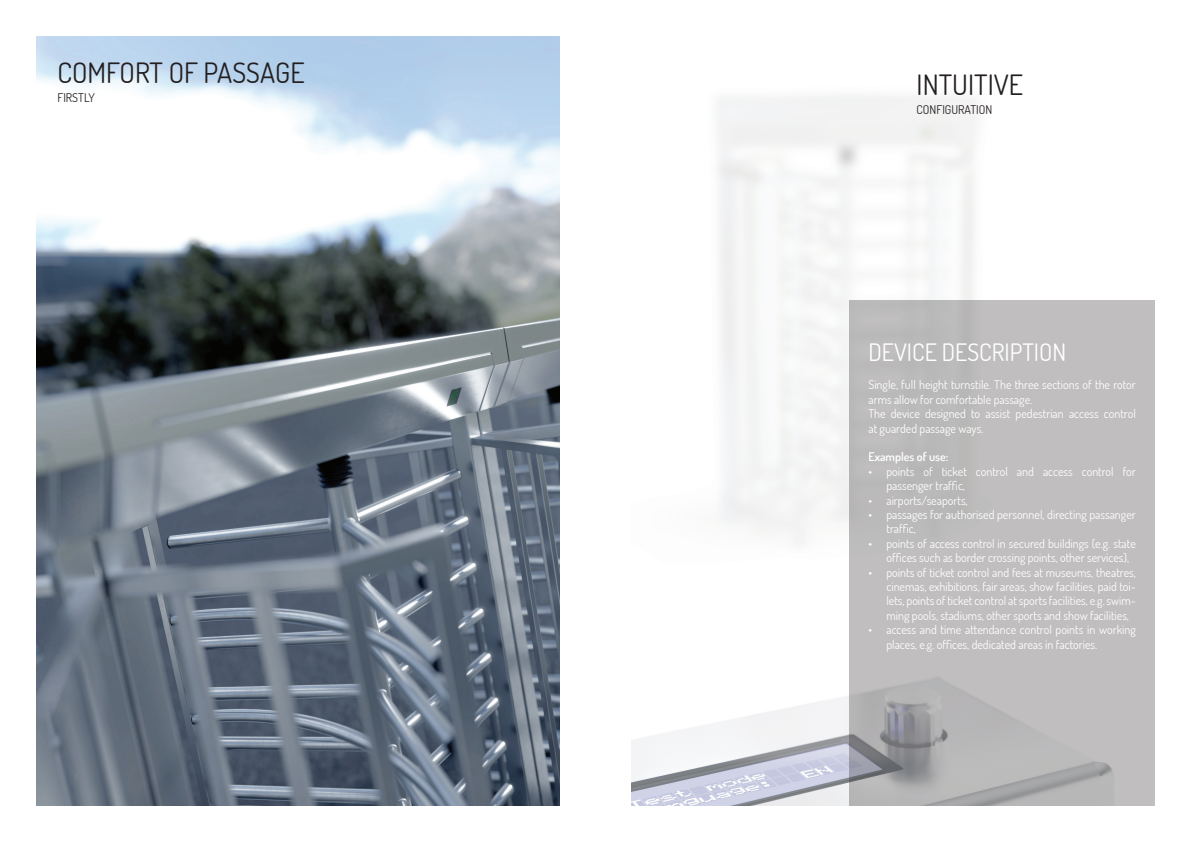
<style>
.page{position:relative;width:1191px;height:842px;background:#fff}
.page>*{position:absolute;margin:0;border:0;box-sizing:border-box;transform-origin:0 0}
.t1{font:28px "Dosis";color:#231f20}
.t2{font:24px "Dosis";color:#fff}
.t3{font:12px/14.4px "Dosis";color:#fff}
.t4{font:12px "Dosis";color:#231f20}
.t5{font:600 12px "Dosis";color:#fff}
</style>
<div class="page">
<img style="left:36px;top:36px;width:523px;height:770px">
<img style="left:631px;top:95px;width:346px;height:711px">
<svg style="left:849px;top:300px;width:306px;height:506px;background:#bbbabb"></svg>
<p class="t1" style="left:57px;top:55px;width:249px">COMFORT OF PASSAGE</p>
<p class="t4" style="left:57px;top:90px;width:39px">FIRSTLY</p>
<p class="t1" style="left:916px;top:67px;width:108px">INTUITIVE</p>
<p class="t4" style="left:916px;top:102px;width:77px">CONFIGURATION</p>
<p class="t2" style="left:868px;top:336px;width:199px">DEVICE DESCRIPTION</p>
<p class="t3" style="left:868px;top:377px;width:269px">Single, full height turnstile. The three sections of the rotor arms allow for comfortable passage.</p>
<p class="t3" style="left:868px;top:406px;width:269px">The device designed to assist pedestrian access control at guarded passage ways.</p>
<p class="t5" style="left:868px;top:449px;width:81px">Examples of use:</p>
<p class="t3" style="left:886px;top:464px;width:251px;text-indent:-18px">• points of ticket control and access control for passenger traffic,</p>
<p class="t3" style="left:868px;top:493px;width:101px">• airports/seaports,</p>
<p class="t3" style="left:886px;top:507px;width:251px;text-indent:-18px">• passages for authorised personnel, directing passanger traffic,</p>
<p class="t3" style="left:886px;top:536px;width:251px;text-indent:-18px">• points of access control in secured buildings (e.g. state offices such as border crossing points, other services),</p>
<p class="t3" style="left:886px;top:565px;width:251px;text-align:justify;text-indent:-18px">• points of ticket control and fees at museums, theatres, cinemas, exhibitions, fair areas, show facilities, paid toi&shy;lets, points of ticket control at sports facilities, e.g. swim&shy;ming pools, stadiums, other sports and show facilities,</p>
<p class="t3" style="left:886px;top:622px;width:251px;text-indent:-18px">• access and time attendance control points in working places, e.g. offices, dedicated areas in factories.</p>
</div>
